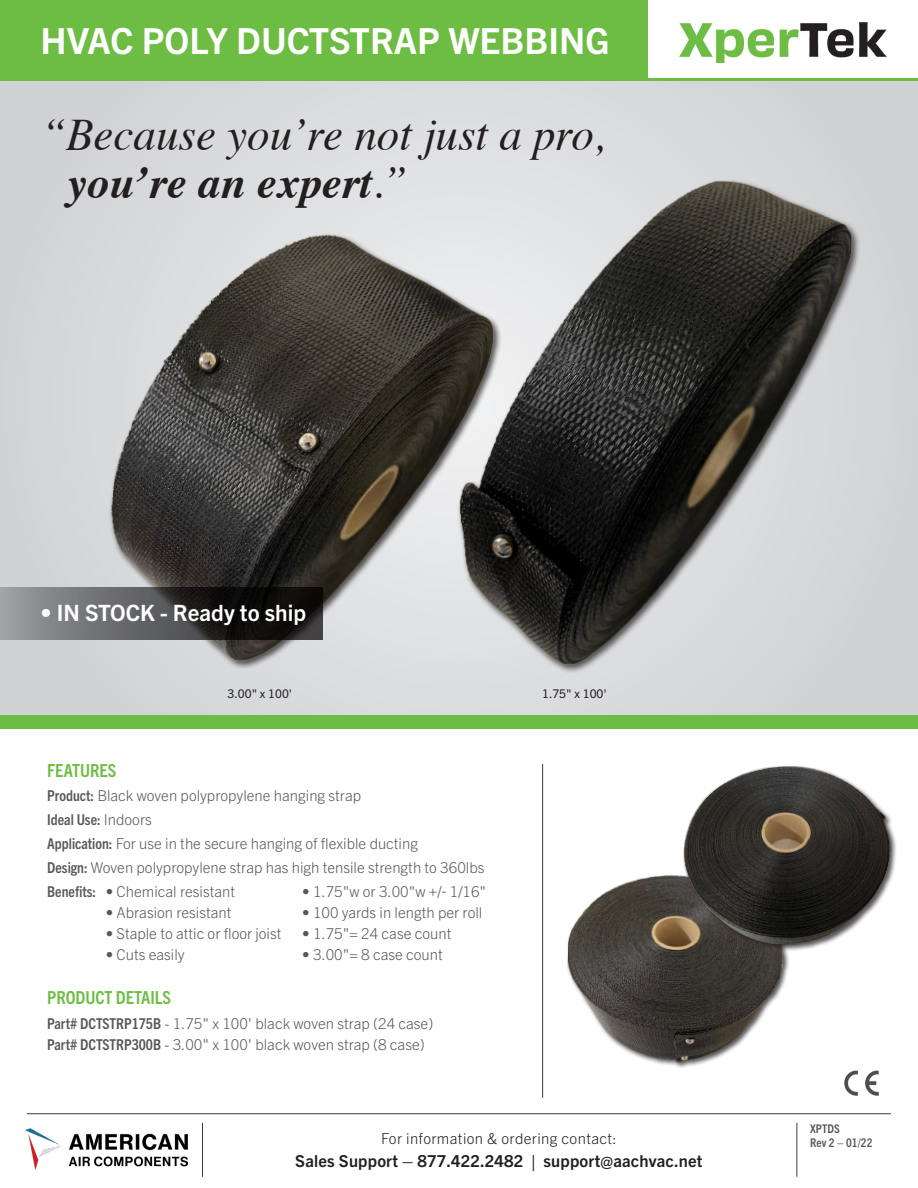
<style>
.page{position:relative;width:918px;height:1188px;background:#fff}
.page>*{position:absolute;margin:0;border:0;box-sizing:border-box;transform-origin:0 0}
.t1{font:italic 45px/48px "Times";color:#231f20}
.t2{font:700 36px "Trade Gothic Next LT Pro";color:#fff}
.t3{font:700 22.5px "Trade Gothic Next LT Pro";color:#fff}
.t4{font:700 condensed 18px "Trade Gothic Next LT Pro";color:#6dbd44}
.t5{font:700 16.5px "Trade Gothic Next LT Pro";letter-spacing:.01em;color:#231f20}
.t6{font:300 15px "Trade Gothic Next LT Pro";color:#57585a}
.t7{font:300 15px "Trade Gothic Next LT Pro";letter-spacing:.025em;color:#231f20}
.t8{font:700 condensed 15px "Trade Gothic Next LT Pro";color:#57585a}
.t9{font:12px "Trade Gothic Next LT Pro";color:#231f20}
.t10{font:700 condensed 12px "Trade Gothic Next LT Pro";letter-spacing:.01em;color:#57585a}
.s1{font-weight:700}
.s2{font-weight:700;font-stretch:condensed}
.s3{font-weight:300;font-stretch:normal}
.s4{font-size:20.7px}
</style>
<div class="page">
<div style="left:0;top:81px;width:918px;height:635px;background:#d5d6d8"></div>
<div style="left:0;top:0;width:648px;height:81px;background:#6dbd44"></div>
<img style="left:845px;top:1071px;width:34px;height:25px">
<div style="left:0;top:716px;width:918px;height:13px;background:#6dbd44"></div>
<hr style="left:542px;top:764px;width:1px;height:334px;background:#3e3e3f">
<img style="left:26px;top:1129px;width:162px;height:41px">
<hr style="left:27px;top:1113px;width:864px;height:1px;background:#3e3e3f">
<hr style="left:202px;top:1123px;width:1px;height:54px;background:#3e3e3f">
<hr style="left:796px;top:1123px;width:1px;height:54px;background:#3e3e3f">
<svg style="left:648px;top:22px;width:270px;height:59px"></svg>
<img style="left:454px;top:175px;width:405px;height:497px">
<img style="left:104px;top:223px;width:395px;height:446px">
<div style="left:566px;top:874px;width:224px;height:196px;background:#231f20;opacity:.75"></div>
<img style="left:566px;top:874px;width:219px;height:192px">
<div style="left:682px;top:765px;width:215px;height:187px;background:#231f20;opacity:.75"></div>
<img style="left:678px;top:765px;width:218px;height:183px">
<svg style="left:0;top:587px;width:323px;height:52px;background:#4b4b4c"></svg>
<div style="left:738px;top:1062px;width:99px;height:45px;background:#fff"></div>
<p class="t2" style="left:40px;top:16px;width:571px">HVAC POLY DUCTSTRAP WEBBING</p>
<p class="t1" style="left:67px;top:109px;width:540px;text-indent:-26px">“Because you’re not just a pro, <span class="s1">you’re an expert</span>.”</p>
<p class="t3" style="left:40px;top:597px;width:267px">• IN STOCK - Ready to ship</p>
<p class="t4" style="left:47px;top:758px;width:71px">FEATURES</p>
<p class="t9" style="left:228px;top:685px;width:66px">3.00" x 100'</p>
<p class="t9" style="left:542px;top:685px;width:66px">1.75" x 100'</p>
<p class="t6" style="left:47px;top:785px;width:315px"><span class="s2">Product:</span> Black woven polypropylene hanging strap</p>
<p class="t8" style="left:47px;top:810px;width:106px">Ideal Use: <span class="s3">Indoors</span></p>
<p class="t6" style="left:47px;top:833px;width:372px"><span class="s2">Application:</span> For use in the secure hanging of flexible ducting</p>
<p class="t6" style="left:47px;top:857px;width:439px"><span class="s2">Design:</span> Woven polypropylene strap has high tensile strength to 360lbs</p>
<p class="t6" style="left:47px;top:881px;width:189px"><span class="s2">Benefits:</span> • Chemical resistant</p>
<p class="t6" style="left:302px;top:881px;width:186px">• 1.75"w or 3.00"w +/- 1/16"</p>
<p class="t6" style="left:106px;top:902px;width:127px">• Abrasion resistant</p>
<p class="t6" style="left:302px;top:902px;width:182px">• 100 yards in length per roll</p>
<p class="t6" style="left:106px;top:923px;width:177px">• Staple to attic or floor joist</p>
<p class="t6" style="left:302px;top:923px;width:151px">• 1.75"= 24 case count</p>
<p class="t6" style="left:106px;top:944px;width:80px">• Cuts easily</p>
<p class="t6" style="left:302px;top:944px;width:142px">• 3.00"= 8 case count</p>
<p class="t4" style="left:47px;top:985px;width:125px">PRODUCT DETAILS</p>
<p class="t6" style="left:47px;top:1013px;width:388px"><span class="s2">Part# DCTSTRP175B</span> - 1.75" x 100' black woven strap (24 case)</p>
<p class="t6" style="left:47px;top:1034px;width:379px"><span class="s2">Part# DCTSTRP300B</span> - 3.00" x 100' black woven strap (8 case)</p>
<p class="t10" style="left:810px;top:1120px;width:31px">XPTDS</p>
<p class="t7" style="left:381px;top:1128px;width:237px">For information &amp; ordering contact:</p>
<p class="t10" style="left:810px;top:1135px;width:64px">Rev 2 – 01/22</p>
<p class="t5" style="left:295px;top:1149px;width:409px">Sales Support – 877.422.2482 <span class="s4">|</span> support@aachvac.net</p>
</div>
